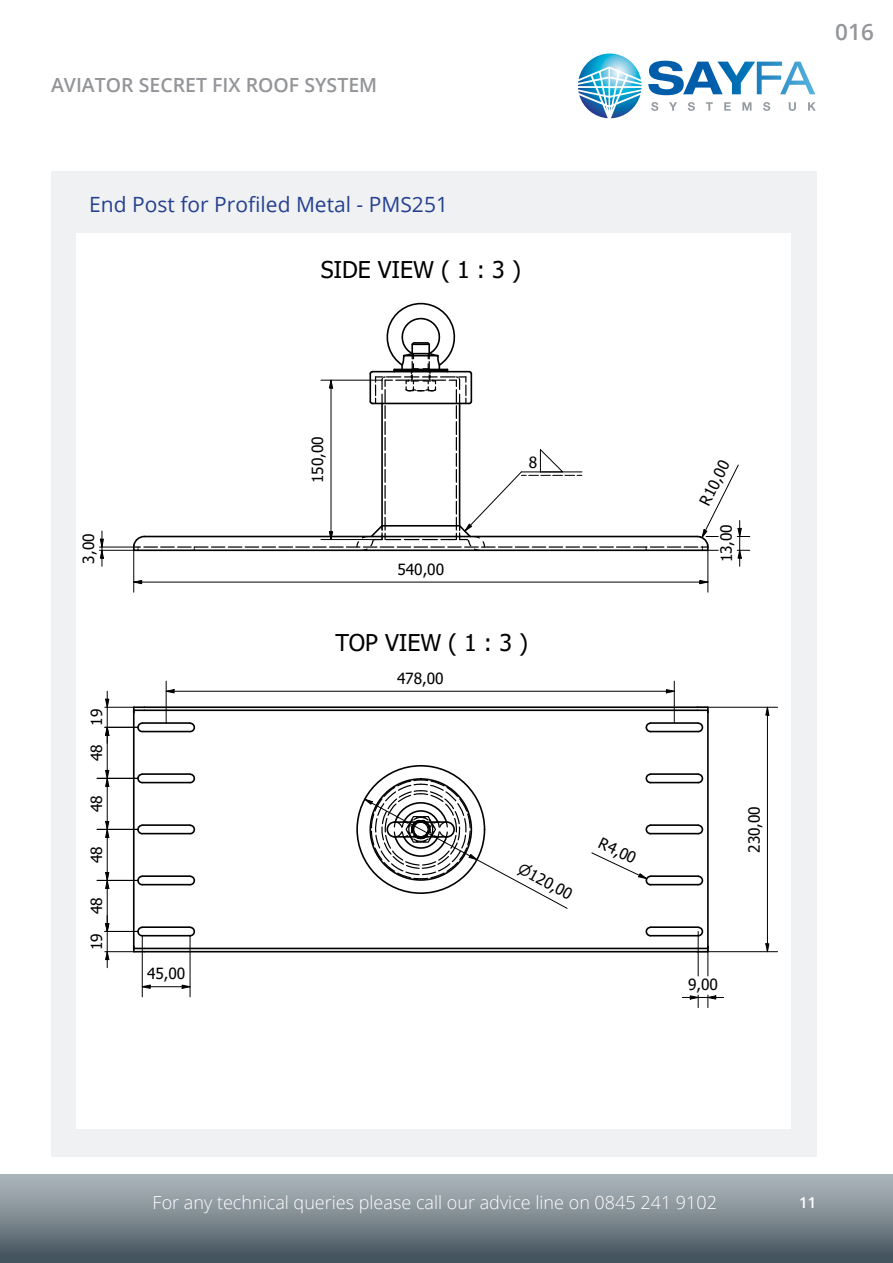
<style>
.page{position:relative;width:893px;height:1263px;background:#fff}
.page>*{position:absolute;margin:0;border:0;box-sizing:border-box;transform-origin:0 0}
.t1{font:23.1px "Tahoma";letter-spacing:-.005em;color:#000}
.t2{font:600 22.5px "Open Sans";color:#939598}
.t3{font:21px "Open Sans";color:#25408f}
.t4{font:600 19.5px "Open Sans";color:#939598}
.t5{font:300 18px "Open Sans";color:#fff}
.t6{font:15.45px "Tahoma";letter-spacing:-.01em;color:#000}
.t7{font:600 15px "Open Sans";color:#fff}
</style>
<div class="page">
<svg style="left:578px;top:54px;width:64px;height:64px"></svg>
<svg style="left:651px;top:102px;width:7px;height:9px"></svg>
<svg style="left:669px;top:102px;width:8px;height:9px"></svg>
<svg style="left:688px;top:102px;width:7px;height:9px"></svg>
<svg style="left:706px;top:102px;width:7px;height:9px"></svg>
<svg style="left:724px;top:102px;width:7px;height:9px"></svg>
<svg style="left:742px;top:102px;width:9px;height:9px"></svg>
<svg style="left:763px;top:102px;width:7px;height:9px"></svg>
<svg style="left:789px;top:102px;width:7px;height:9px"></svg>
<svg style="left:808px;top:102px;width:8px;height:9px"></svg>
<svg style="left:648px;top:61px;width:167px;height:34px"></svg>
<div style="left:0;top:1175px;width:893px;height:88px;background:linear-gradient(to bottom,#b2babf,#43525d)"></div>
<div style="left:51px;top:171px;width:765px;height:986px;background:#eff1f2"></div>
<div style="left:77px;top:233px;width:714px;height:895px;background:#fff"></div>
<svg style="left:76px;top:250px;width:702px;height:789px"></svg>
<svg style="left:130px;top:579px;width:13px;height:6px"></svg>
<svg style="left:699px;top:579px;width:13px;height:6px"></svg>
<hr style="left:142px;top:582px;width:558px;height:1px;background:#000">
<hr style="left:133px;top:550px;width:1px;height:42px;background:#000">
<hr style="left:707px;top:550px;width:1px;height:42px;background:#000">
<svg style="left:105px;top:691px;width:39px;height:52px"></svg>
<hr style="left:107px;top:735px;width:1px;height:35px;background:#000">
<hr style="left:105px;top:727px;width:33px;height:1px;background:#000">
<svg style="left:105px;top:769px;width:5px;height:18px"></svg>
<hr style="left:107px;top:786px;width:1px;height:35px;background:#000">
<hr style="left:97px;top:778px;width:41px;height:1px;background:#000">
<svg style="left:105px;top:820px;width:5px;height:18px"></svg>
<hr style="left:107px;top:837px;width:1px;height:35px;background:#000">
<hr style="left:97px;top:829px;width:41px;height:1px;background:#000">
<svg style="left:105px;top:871px;width:5px;height:18px"></svg>
<hr style="left:107px;top:888px;width:1px;height:35px;background:#000">
<hr style="left:97px;top:880px;width:41px;height:1px;background:#000">
<svg style="left:105px;top:915px;width:39px;height:53px"></svg>
<svg style="left:132px;top:302px;width:618px;height:264px"></svg>
<hr style="left:707px;top:946px;width:1px;height:30px;background:#000">
<hr style="left:698px;top:931px;width:1px;height:45px;background:#000">
<svg style="left:682px;top:995px;width:42px;height:12px"></svg>
<svg style="left:162px;top:689px;width:13px;height:5px"></svg>
<svg style="left:665px;top:689px;width:13px;height:5px"></svg>
<hr style="left:174px;top:691px;width:492px;height:1px;background:#000">
<hr style="left:674px;top:681px;width:1px;height:42px;background:#000">
<hr style="left:166px;top:681px;width:1px;height:42px;background:#000">
<svg style="left:722px;top:572px;width:56px;height:254px"></svg>
<svg style="left:765px;top:943px;width:5px;height:13px"></svg>
<hr style="left:767px;top:715px;width:1px;height:229px;background:#000">
<hr style="left:697px;top:707px;width:80px;height:1px;background:#000">
<hr style="left:697px;top:951px;width:80px;height:1px;background:#000">
<svg style="left:591px;top:852px;width:61px;height:34px"></svg>
<svg style="left:181px;top:984px;width:13px;height:5px"></svg>
<svg style="left:138px;top:984px;width:13px;height:5px"></svg>
<hr style="left:150px;top:986px;width:32px;height:1px;background:#000">
<hr style="left:190px;top:936px;width:1px;height:61px;background:#000">
<hr style="left:142px;top:936px;width:1px;height:61px;background:#000">
<svg style="left:99px;top:531px;width:5px;height:35px"></svg>
<hr style="left:100px;top:547px;width:34px;height:1px;background:#000">
<hr style="left:100px;top:550px;width:34px;height:1px;background:#000">
<div style="left:719px;top:592px;width:72px;height:102px;background:#fff"></div>
<svg style="left:361px;top:779px;width:207px;height:130px"></svg>
<p class="t4" style="left:51px;top:72px;width:328px">AVIATOR SECRET FIX ROOF SYSTEM</p>
<h3 class="t3" style="left:89px;top:190px;width:360px">End Post for Profiled Metal - PMS251</h3>
<h1 class="t1" style="left:321px;top:254px;width:202px">SIDE VIEW ( 1 : 3 )</h1>
<p class="t6" style="left:78px;top:564px;width:31px;rotate:-90deg">3,00</p>
<p class="t6" style="left:86px;top:726px;width:18px;rotate:-90deg">19</p>
<p class="t6" style="left:86px;top:761px;width:18px;rotate:-90deg">48</p>
<p class="t6" style="left:86px;top:812px;width:18px;rotate:-90deg">48</p>
<p class="t6" style="left:86px;top:863px;width:18px;rotate:-90deg">48</p>
<p class="t6" style="left:86px;top:914px;width:18px;rotate:-90deg">48</p>
<p class="t6" style="left:86px;top:950px;width:18px;rotate:-90deg">19</p>
<p class="t6" style="left:147px;top:963px;width:40px">45,00</p>
<p class="t6" style="left:307px;top:483px;width:48px;rotate:-90deg">150,00</p>
<p class="t6" style="left:529px;top:452px;width:10px">8</p>
<p class="t6" style="left:397px;top:559px;width:48px">540,00</p>
<h1 class="t1" style="left:335px;top:627px;width:194px">TOPVIEW(1:3)</h1>
<p class="t6" style="left:397px;top:667px;width:48px">478,00</p>
<p class="t6" style="left:535px;top:864px;width:48px;rotate:28deg">120,00</p>
<p class="t6" style="left:604px;top:833px;width:41px;rotate:25deg">R4,00</p>
<p class="t6" style="left:694px;top:499px;width:49px;rotate:-63deg">R10,00</p>
<p class="t6" style="left:716px;top:562px;width:40px;rotate:-90deg">13,00</p>
<p class="t6" style="left:744px;top:853px;width:48px;rotate:-90deg">230,00</p>
<p class="t6" style="left:688px;top:974px;width:31px">9,00</p>
<h2 class="t2" style="left:835px;top:16px;width:40px">016</h2>
<p class="t5" style="left:153px;top:1190px;width:566px">For any technical queries please call our advice line on 0845 241 9102</p>
<p class="t7" style="left:799px;top:1192px;width:19px">11</p>
</div>
